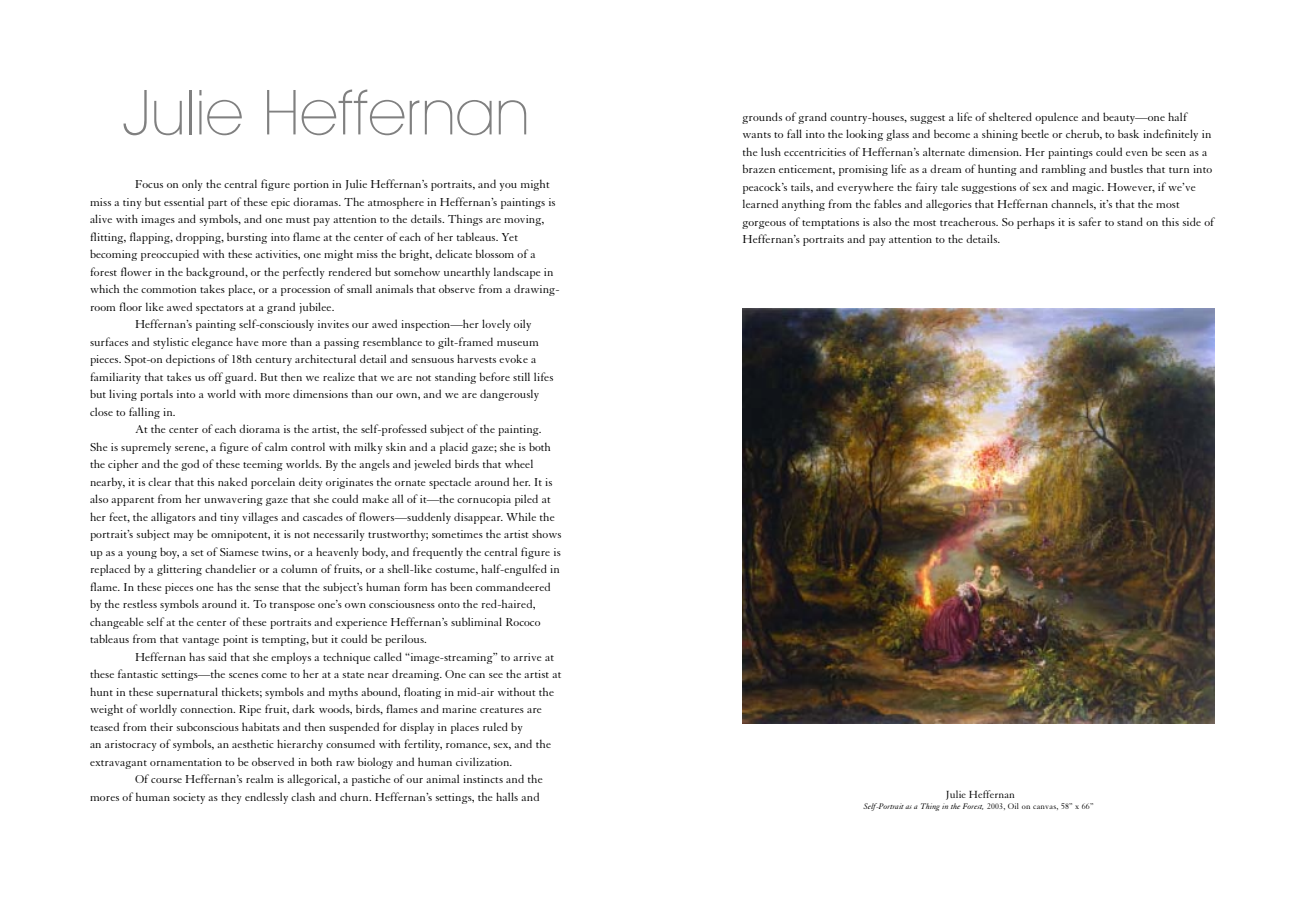
<style>
.page{position:relative;width:1305px;height:900px;background:#fff}
.page>*{position:absolute;margin:0;border:0;box-sizing:border-box;transform-origin:0 0}
.t1{font:200 62.5px "Avant Garde IT Cby BT";color:#808080}
.t2{font:12.5px/17.5px "Granjon";color:#000}
.t3{font:11.25px "Granjon";color:#000}
.t4{font:italic 8.75px "Granjon";color:#000}
.s1{font-style:normal}
</style>
<div class="page">
<img style="left:742px;top:309px;width:473px;height:414px">
<h1 class="t1" style="left:123px;top:90px;width:408px">Julie Heffernan</h1>
<p class="t2" style="left:135px;top:177px;width:416px">Focus on only the central figure portion in Julie Heffernan’s portraits, and you might</p>
<p class="t2" style="left:90px;top:194px;width:467px">miss a tiny but essential part of these epic dioramas. The atmosphere in Heffernan’s paintings is</p>
<p class="t2" style="left:90px;top:212px;width:456px">alive with images and symbols, and one must pay attention to the details. Things are moving,</p>
<p class="t2" style="left:90px;top:229px;width:430px">flitting, flapping, dropping, bursting into flame at the center of each of her tableaus. Yet</p>
<p class="t2" style="left:90px;top:247px;width:447px">becoming preoccupied with these activities, one might miss the bright, delicate blossom of a</p>
<p class="t2" style="left:90px;top:264px;width:465px">forest flower in the background, or the perfectly rendered but somehow unearthly landscape in</p>
<p class="t2" style="left:90px;top:282px;width:471px">which the commotion takes place, or a procession of small animals that observe from a drawing-</p>
<p class="t2" style="left:90px;top:299px;width:246px">room floor like awed spectators at a grand jubilee.</p>
<p class="t2" style="left:135px;top:317px;width:398px">Heffernan’s painting self-consciously invites our awed inspection—her lovely oily</p>
<p class="t2" style="left:90px;top:334px;width:450px">surfaces and stylistic elegance have more than a passing resemblance to gilt-framed museum</p>
<p class="t2" style="left:90px;top:352px;width:448px">pieces. Spot-on depictions of 18th century architectural detail and sensuous harvests evoke a</p>
<p class="t2" style="left:90px;top:369px;width:465px">familiarity that takes us off guard. But then we realize that we are not standing before still lifes</p>
<p class="t2" style="left:90px;top:387px;width:451px">but living portals into a world with more dimensions than our own, and we are dangerously</p>
<p class="t2" style="left:90px;top:404px;width:87px">close to falling in.</p>
<p class="t2" style="left:135px;top:422px;width:408px">At the center of each diorama is the artist, the self-professed subject of the painting.</p>
<p class="t2" style="left:90px;top:439px;width:463px">She is supremely serene, a figure of calm control with milky skin and a placid gaze; she is both</p>
<p class="t2" style="left:90px;top:457px;width:445px">the cipher and the god of these teeming worlds. By the angels and jeweled birds that wheel</p>
<p class="t2" style="left:90px;top:474px;width:464px">nearby, it is clear that this naked porcelain deity originates the ornate spectacle around her. It is</p>
<p class="t2" style="left:90px;top:492px;width:462px">also apparent from her unwavering gaze that she could make all of it—the cornucopia piled at</p>
<p class="t2" style="left:90px;top:509px;width:466px">her feet, the alligators and tiny villages and cascades of flowers—suddenly disappear. While the</p>
<p class="t2" style="left:90px;top:527px;width:473px">portrait’s subject may be omnipotent, it is not necessarily trustworthy; sometimes the artist shows</p>
<p class="t2" style="left:90px;top:544px;width:472px">up as a young boy, a set of Siamese twins, or a heavenly body, and frequently the central figure is</p>
<p class="t2" style="left:90px;top:562px;width:471px">replaced by a glittering chandelier or a column of fruits, or a shell-like costume, half-engulfed in</p>
<p class="t2" style="left:90px;top:579px;width:463px">flame. In these pieces one has the sense that the subject’s human form has been commandeered</p>
<p class="t2" style="left:90px;top:597px;width:447px">by the restless symbols around it. To transpose one’s own consciousness onto the red-haired,</p>
<p class="t2" style="left:90px;top:614px;width:452px">changeable self at the center of these portraits and experience Heffernan’s subliminal Rococo</p>
<p class="t2" style="left:90px;top:632px;width:338px">tableaus from that vantage point is tempting, but it could be perilous.</p>
<p class="t2" style="left:135px;top:649px;width:421px">Heffernan has said that she employs a technique called “image-streaming” to arrive at</p>
<p class="t2" style="left:90px;top:667px;width:473px">these fantastic settings—the scenes come to her at a state near dreaming. One can see the artist at</p>
<p class="t2" style="left:90px;top:684px;width:466px">hunt in these supernatural thickets; symbols and myths abound, floating in mid-air without the</p>
<p class="t2" style="left:90px;top:702px;width:454px">weight of worldly connection. Ripe fruit, dark woods, birds, flames and marine creatures are</p>
<p class="t2" style="left:90px;top:719px;width:434px">teased from their subconscious habitats and then suspended for display in places ruled by</p>
<p class="t2" style="left:90px;top:737px;width:463px">an aristocracy of symbols, an aesthetic hierarchy consumed with fertility, romance, sex, and the</p>
<p class="t2" style="left:90px;top:754px;width:424px">extravagant ornamentation to be observed in both raw biology and human civilization.</p>
<p class="t2" style="left:135px;top:772px;width:409px">Of course Heffernan’s realm is allegorical, a pastiche of our animal instincts and the</p>
<p class="t2" style="left:90px;top:789px;width:451px">mores of human society as they endlessly clash and churn. Heffernan’s settings, the halls and</p>
<p class="t2" style="left:743px;top:109px;width:473px">grounds of grand country-houses, suggest a life of sheltered opulence and beauty—one half wants to fall into the looking glass and become a shining beetle or cherub, to bask indefinitely in the lush eccentricities of Heffernan’s alternate dimension. Her paintings could even be seen as a brazen enticement, promising life as a dream of hunting and rambling and bustles that turn into peacock’s tails, and everywhere the fairy tale suggestions of sex and magic. However, if we’ve learned anything from the fables and allegories that Heffernan channels, it’s that the most gorgeous of temptations is also the most treacherous. So perhaps it is safer to stand on this side of Heffernan’s portraits and pay attention to the details.</p>
<p class="t3" style="left:946px;top:790px;width:70px">Julie Heffernan</p>
<p class="t4" style="left:864px;top:804px;width:231px">Self-Portrait as a Thing in the Forest, <span class="s1">2003, Oil on canvas, 58” x 66”</span></p>
</div>
